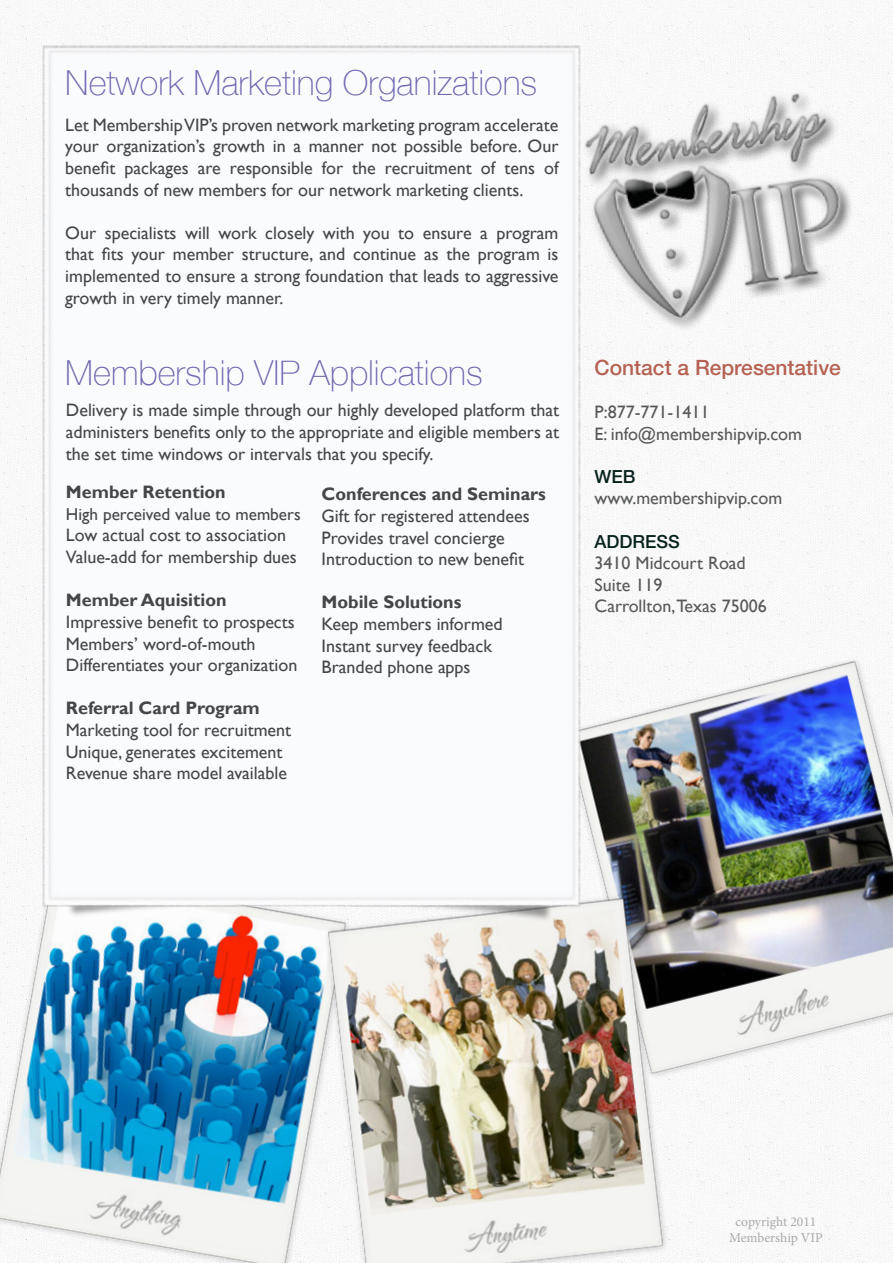
<style>
.page{position:relative;width:893px;height:1263px;background:#fff}
.page>*{position:absolute;margin:0;border:0;box-sizing:border-box;transform-origin:0 0}
.t1{font:100 34.5px "Helvetica Neue LT";color:#6e69b0}
.t2{font:500 21px "Helvetica Neue LT";color:#b56252}
.t3{font:18px/21.6px "Gill Sans";color:#454647;text-align:justify}
.t4{font:18px "Gill Sans";color:#57585a}
.t5{font:700 18px "Gill Sans";color:#454647}
.t6{font:500 18px "Helvetica Neue LT";color:#09231e}
.t7{font:17.25px "Gill Sans";color:#454647}
.t8{font:13.5px/16.2px "Minion Pro";color:#a8a9ad;text-align:center}
</style>
<div class="page">
<img style="left:0;top:0;width:893px;height:1263px">
<img style="left:580px;top:641px;width:313px;height:457px">
<img style="left:0;top:852px;width:312px;height:411px">
<img style="left:312px;top:879px;width:365px;height:384px">
<img style="left:42px;top:45px;width:538px;height:878px">
<img style="left:548px;top:54px;width:343px;height:343px">
<p class="t1" style="left:65px;top:63px;width:473px">Network Marketing Organizations</p>
<p class="t3" style="left:65px;top:114px;width:495px">Let Membership VIP’s proven network marketing program accelerate your organization’s growth in a manner not possible before. Our benefit packages are responsible for the recruitment of tens of thousands of new members for our network marketing clients.</p>
<p class="t3" style="left:65px;top:222px;width:495px">Our specialists will work closely with you to ensure a program that fits your member structure, and continue as the program is implemented to ensure a strong foundation that leads to aggressive growth in very timely manner.</p>
<p class="t1" style="left:65px;top:353px;width:419px">Membership VIP Applications</p>
<p class="t3" style="left:66px;top:400px;width:495px">Delivery is made simple through our highly developed platform that administers benefits only to the appropriate and eligible members at the set time windows or intervals that you specify.</p>
<p class="t5" style="left:66px;top:481px;width:161px">Member Retention</p>
<p class="t7" style="left:66px;top:504px;width:236px">High perceived value to members</p>
<p class="t3" style="left:66px;top:525px;width:222px">Low actual cost to association</p>
<p class="t3" style="left:66px;top:547px;width:232px">Value-add for membership dues</p>
<p class="t5" style="left:66px;top:589px;width:162px">Member Aquisition</p>
<p class="t3" style="left:66px;top:611px;width:230px">Impressive benefit to prospects</p>
<p class="t3" style="left:66px;top:633px;width:191px">Members’ word-of-mouth</p>
<p class="t3" style="left:66px;top:655px;width:233px">Differentiates your organization</p>
<p class="t5" style="left:66px;top:697px;width:195px">Referral Card Program</p>
<p class="t3" style="left:66px;top:719px;width:227px">Marketing tool for recruitment</p>
<p class="t3" style="left:66px;top:741px;width:218px">Unique, generates excitement</p>
<p class="t3" style="left:66px;top:763px;width:223px">Revenue share model available</p>
<p class="t5" style="left:322px;top:483px;width:226px">Conferences and Seminars</p>
<p class="t3" style="left:322px;top:505px;width:209px">Gift for registered attendees</p>
<p class="t3" style="left:322px;top:527px;width:185px">Provides travel concierge</p>
<p class="t3" style="left:322px;top:549px;width:204px">Introduction to new benefit</p>
<p class="t5" style="left:322px;top:591px;width:141px">Mobile Solutions</p>
<p class="t3" style="left:322px;top:613px;width:183px">Keep members informed</p>
<p class="t3" style="left:322px;top:635px;width:172px">Instant survey feedback</p>
<p class="t3" style="left:322px;top:657px;width:150px">Branded phone apps</p>
<p class="t2" style="left:595px;top:355px;width:248px">Contact a Representative</p>
<p class="t4" style="left:595px;top:401px;width:116px">P:877-771-1411</p>
<p class="t4" style="left:595px;top:423px;width:209px">E: info@membershipvip.com</p>
<p class="t6" style="left:595px;top:466px;width:43px">WEB</p>
<p class="t4" style="left:595px;top:488px;width:189px">www.membershipvip.com</p>
<p class="t6" style="left:595px;top:530px;width:87px">ADDRESS</p>
<p class="t4" style="left:595px;top:553px;width:153px">3410 Midcourt Road</p>
<p class="t4" style="left:595px;top:574px;width:69px">Suite 119</p>
<p class="t4" style="left:595px;top:596px;width:174px">Carrollton,Texas 75006</p>
<p class="t8" style="left:729px;top:1214px;width:95px">copyright 2011<br>Membership VIP</p>
</div>
